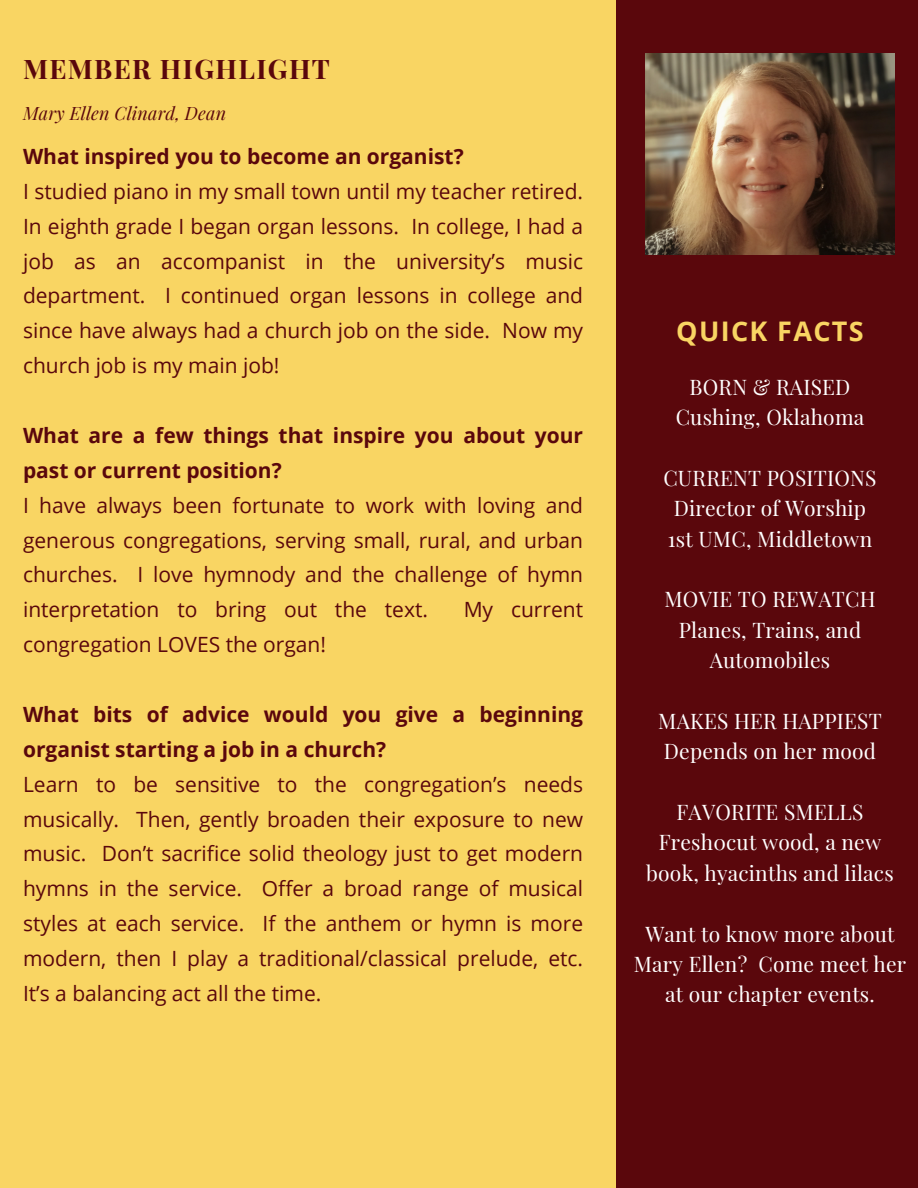
<style>
.page{position:relative;width:918px;height:1188px;background:#f9d563}
.page>*{position:absolute;margin:0;border:0;box-sizing:border-box;transform-origin:0 0}
.t1{font:700 27px "Playfair Display";letter-spacing:.05em;color:#5a070c}
.t2{font:700 27px "Open Sans";letter-spacing:.05em;color:#f9d563}
.t3{font:21px/34.8px "Open Sans";color:#5a070c;text-align:justify}
.t4{font:21px/30.3px "Playfair Display";letter-spacing:.01em;color:#fff;text-align:center}
.t5{font:700 21px/34.8px "Open Sans";color:#5a070c}
.t6{font:italic 18px "Playfair Display";letter-spacing:.01em;color:#5a070c}
</style>
<div class="page">
<div style="left:617px;top:0;width:301px;height:1188px;background:#5a070c"></div>
<img style="left:646px;top:53px;width:248px;height:202px">
<h1 class="t1" style="left:23px;top:50px;width:308px">MEMBER HIGHLIGHT</h1>
<p class="t6" style="left:23px;top:100px;width:205px">Mary Ellen Clinard, Dean</p>
<p class="t5" style="left:23px;top:138px;width:442px">What inspired you to become an organist?</p>
<p class="t3" style="left:23px;top:173px;width:562px">I studied piano in my small town until my teacher retired.<br>In eighth grade I began organ lessons. In college, I had a job as an accompanist in the university’s music department. I continued organ lessons in college and since have always had a church job on the side. Now my church job is my main job!</p>
<p class="t5" style="left:23px;top:417px;width:562px">What are a few things that inspire you about your past or current position?</p>
<p class="t3" style="left:23px;top:487px;width:562px">I have always been fortunate to work with loving and generous congregations, serving small, rural, and urban churches. I love hymnody and the challenge of hymn interpretation to bring out the text.</p>
<p class="t3" style="left:464px;top:592px;width:121px">My current</p>
<p class="t3" style="left:23px;top:627px;width:305px">congregation LOVES the organ!</p>
<p class="t5" style="left:23px;top:696px;width:562px">What bits of advice would you give a beginning organist starting a job in a church?</p>
<p class="t3" style="left:23px;top:766px;width:562px">Learn to be sensitive to the congregation’s needs musically. Then, gently broaden their exposure to new music. Don’t sacrifice solid theology just to get modern hymns in the service. Offer a broad range of musical styles at each service. If the anthem or hymn is more modern, then I play a traditional/classical prelude, etc.<br>It’s a balancing act all the time.</p>
<p class="t2" style="left:676px;top:312px;width:189px">QUICK FACTS</p>
<p class="t4" style="left:690px;top:371px;width:162px">BORN &amp; RAISED</p>
<h1 class="t4" style="left:676px;top:401px;width:190px">Cushing, Oklahoma</h1>
<p class="t4" style="left:663px;top:462px;width:215px">CURRENT POSITIONS</p>
<p class="t4" style="left:674px;top:492px;width:194px">Director of Worship</p>
<p class="t4" style="left:668px;top:523px;width:206px">1st UMC, Middletown</p>
<p class="t4" style="left:664px;top:584px;width:213px">MOVIE TO REWATCH</p>
<p class="t4" style="left:679px;top:614px;width:184px">Planes, Trains, and<br>Automobiles</p>
<p class="t4" style="left:658px;top:705px;width:225px">MAKES HER HAPPIEST</p>
<p class="t4" style="left:664px;top:735px;width:214px">Depends on her mood</p>
<p class="t4" style="left:676px;top:796px;width:189px">FAVORITE SMELLS</p>
<p class="t4" style="left:646px;top:827px;width:249px">Fresh0cut wood, a new book, hyacinths and lilacs</p>
<p class="t4" style="left:634px;top:918px;width:274px">Want to know more about<br>Mary Ellen? Come meet her at our chapter events.</p>
</div>
